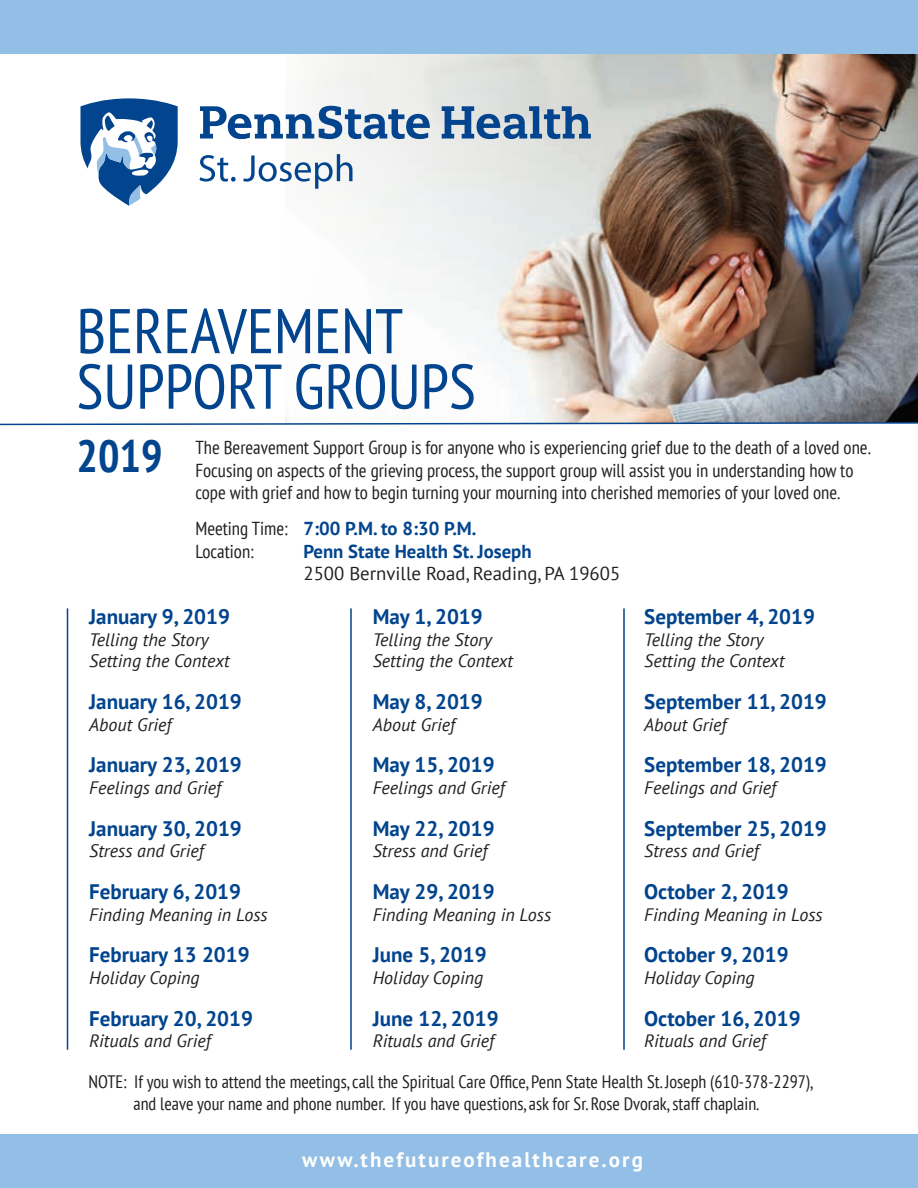
<style>
.page{position:relative;width:918px;height:1188px;background:#fff}
.page>*{position:absolute;margin:0;border:0;box-sizing:border-box;transform-origin:0 0}
.t1{font:condensed 63px/55.5px "PT Sans";color:#02448d}
.t2{font:700 condensed 45px "PT Sans";color:#02448d}
.t3{font:700 21px "PT Sans";color:#02448d}
.t4{font:700 21px "PT Sans";letter-spacing:.1em;color:#fff}
.t5{font:condensed 18.75px/22.5px "PT Sans";color:#231f20}
.t6{font:18.75px "PT Sans";color:#231f20}
.t7{font:700 18.75px "PT Sans";color:#02448d}
.t8{font:italic 18px "PT Sans";color:#231f20}
.t9{font:condensed 18px/21.6px "PT Sans";color:#231f20;text-align:center}
.s1{font-weight:700;font-stretch:normal;color:#02448d}
</style>
<div class="page">
<img style="left:285px;top:53px;width:633px;height:368px">
<div style="left:0;top:0;width:918px;height:53px;background:#93bee5"></div>
<svg style="left:0;top:421px;width:918px;height:5px"></svg>
<div style="left:0;top:1135px;width:918px;height:53px;background:#93bee5"></div>
<hr style="left:67px;top:608px;width:1px;height:442px;background:#02448d">
<hr style="left:350px;top:608px;width:2px;height:442px;background:#02448d">
<hr style="left:623px;top:608px;width:2px;height:442px;background:#02448d">
<svg style="left:80px;top:98px;width:98px;height:108px"></svg>
<svg style="left:200px;top:106px;width:391px;height:83px"></svg>
<h1 class="t1" style="left:76px;top:302px;width:401px">BEREAVEMENT<br>SUPPORT GROUPS</h1>
<h2 class="t2" style="left:76px;top:426px;width:88px">2019</h2>
<p class="t5" style="left:195px;top:436px;width:677px">The Bereavement Support Group is for anyone who is experiencing grief due to the death of a loved one.<br>Focusing on aspects of the grieving process, the support group will assist you in understanding how to cope with grief and how to begin turning your mourning into cherished memories of your loved one.</p>
<p class="t5" style="left:195px;top:517px;width:283px">Meeting Time: <span class="s1">7:00 P.M. to 8:30 P.M.<br></span>Location:</p>
<p class="t7" style="left:303px;top:539px;width:230px">Penn State Health St. Joseph</p>
<p class="t6" style="left:303px;top:562px;width:318px">2500 Bernville Road, Reading, PA 19605</p>
<p class="t3" style="left:89px;top:603px;width:142px">January 9, 2019</p>
<p class="t3" style="left:373px;top:603px;width:111px">May 1, 2019</p>
<p class="t3" style="left:644px;top:603px;width:172px">September 4, 2019</p>
<p class="t8" style="left:89px;top:628px;width:121px">Telling the Story</p>
<p class="t8" style="left:373px;top:628px;width:121px">Telling the Story</p>
<p class="t8" style="left:644px;top:628px;width:121px">Telling the Story</p>
<p class="t8" style="left:89px;top:649px;width:142px">Setting the Context</p>
<p class="t8" style="left:373px;top:649px;width:142px">Setting the Context</p>
<p class="t8" style="left:644px;top:649px;width:142px">Setting the Context</p>
<p class="t3" style="left:89px;top:688px;width:154px">January 16, 2019</p>
<p class="t3" style="left:373px;top:688px;width:111px">May 8, 2019</p>
<p class="t3" style="left:644px;top:688px;width:184px">September 11, 2019</p>
<p class="t8" style="left:89px;top:713px;width:84px">About Grief</p>
<p class="t8" style="left:373px;top:713px;width:84px">About Grief</p>
<p class="t8" style="left:644px;top:713px;width:84px">About Grief</p>
<p class="t3" style="left:89px;top:751px;width:154px">January 23, 2019</p>
<p class="t3" style="left:373px;top:751px;width:123px">May 15, 2019</p>
<p class="t3" style="left:644px;top:751px;width:184px">September 18, 2019</p>
<p class="t8" style="left:89px;top:776px;width:134px">Feelings and Grief</p>
<p class="t8" style="left:373px;top:776px;width:134px">Feelings and Grief</p>
<p class="t8" style="left:644px;top:776px;width:134px">Feelings and Grief</p>
<p class="t3" style="left:89px;top:814px;width:154px">January 30, 2019</p>
<p class="t3" style="left:373px;top:814px;width:123px">May 22, 2019</p>
<p class="t3" style="left:644px;top:814px;width:184px">September 25, 2019</p>
<p class="t8" style="left:89px;top:839px;width:116px">Stress and Grief</p>
<p class="t8" style="left:373px;top:839px;width:116px">Stress and Grief</p>
<p class="t8" style="left:644px;top:839px;width:116px">Stress and Grief</p>
<p class="t3" style="left:89px;top:878px;width:153px">February 6, 2019</p>
<p class="t3" style="left:373px;top:878px;width:123px">May 29, 2019</p>
<p class="t3" style="left:644px;top:878px;width:146px">October 2, 2019</p>
<p class="t8" style="left:89px;top:903px;width:180px">Finding Meaning in Loss</p>
<p class="t8" style="left:373px;top:903px;width:180px">Finding Meaning in Loss</p>
<p class="t8" style="left:644px;top:903px;width:180px">Finding Meaning in Loss</p>
<p class="t3" style="left:89px;top:941px;width:162px">February 13 2019</p>
<p class="t3" style="left:373px;top:941px;width:115px">June 5, 2019</p>
<p class="t3" style="left:644px;top:941px;width:146px">October 9, 2019</p>
<p class="t8" style="left:89px;top:966px;width:112px">Holiday Coping</p>
<p class="t8" style="left:373px;top:966px;width:112px">Holiday Coping</p>
<p class="t8" style="left:644px;top:966px;width:112px">Holiday Coping</p>
<p class="t3" style="left:89px;top:1004px;width:165px">February 20, 2019</p>
<p class="t3" style="left:373px;top:1004px;width:127px">June 12, 2019</p>
<p class="t3" style="left:644px;top:1004px;width:158px">October 16, 2019</p>
<p class="t8" style="left:89px;top:1029px;width:123px">Rituals and Grief</p>
<p class="t8" style="left:373px;top:1029px;width:123px">Rituals and Grief</p>
<p class="t8" style="left:644px;top:1029px;width:123px">Rituals and Grief</p>
<p class="t9" style="left:88px;top:1071px;width:726px">NOTE: If you wish to attend the meetings, call the Spiritual Care Office, Penn State Health St. Joseph (610-378-2297), and leave your name and phone number. If you have questions, ask for Sr. Rose Dvorak, staff chaplain.</p>
<p class="t4" style="left:302px;top:1146px;width:342px">www.thefutureofhealthcare.org</p>
</div>
